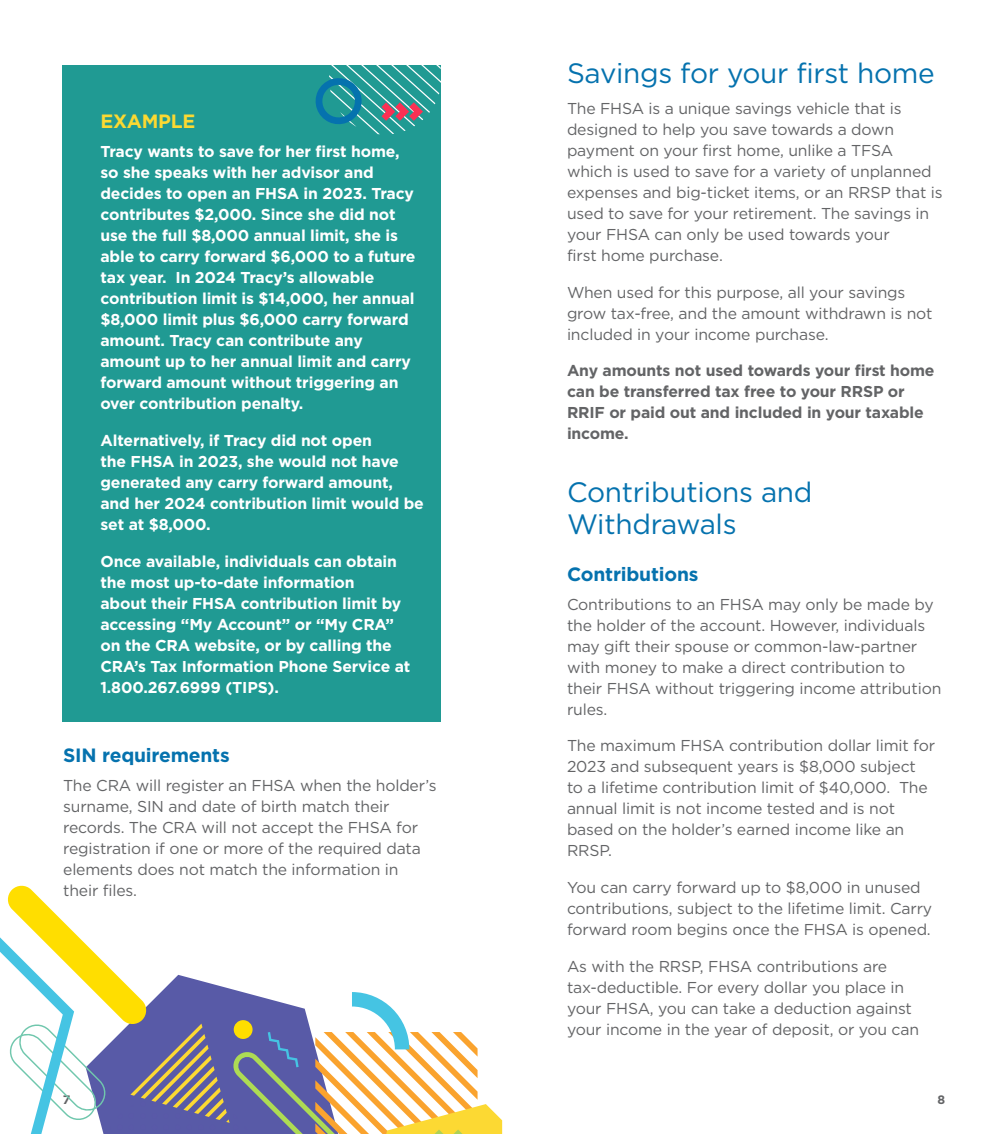
<style>
.page{position:relative;width:1008px;height:1134px;background:#fff}
.page>*{position:absolute;margin:0;border:0;box-sizing:border-box;transform-origin:0 0}
.t1{font:28px/31.5px "Gotham";letter-spacing:-.01em;color:#0572ae}
.t2{font:700 19.25px "Gotham";letter-spacing:-.01em;color:#0572ae}
.t3{font:700 19.25px "Gotham";letter-spacing:-.01em;color:#fbd932}
.t4{font:15.75px/21px "Gotham";letter-spacing:-.01em;color:#636466}
.t5{font:700 15.75px/21px "Gotham";letter-spacing:-.01em;color:#fff}
.t6{font:700 15.75px/21px "Gotham";letter-spacing:-.01em;color:#636466}
.t7{font:700 12.25px "Gotham";color:#636466}
</style>
<div class="page">
<div style="left:63px;top:65px;width:378px;height:657px;background:#209a93"></div>
<svg style="left:315px;top:65px;width:126px;height:69px"></svg>
<svg style="left:0;top:885px;width:502px;height:249px"></svg>
<p class="t3" style="left:100px;top:109px;width:97px">EXAMPLE</p>
<p class="t5" style="left:100px;top:141px;width:317px">Tracy wants to save for her first home, so she speaks with her advisor and decides to open an FHSA in 2023. Tracy contributes $2,000. Since she did not use the full $8,000 annual limit, she is able to carry forward $6,000 to a future tax year. In 2024 Tracy’s allowable contribution limit is $14,000, her annual $8,000 limit plus $6,000 carry forward amount. Tracy can contribute any amount up to her annual limit and carry forward amount without triggering an over contribution penalty.</p>
<p class="t5" style="left:100px;top:430px;width:325px">Alternatively, if Tracy did not open<br>the FHSA in 2023, she would not have generated any carry forward amount, and her 2024 contribution limit would be set at $8,000.</p>
<p class="t5" style="left:100px;top:550px;width:311px">Once available, individuals can obtain the most up-to-date information<br>about their FHSA contribution limit by accessing “My Account” or “My CRA” on the CRA website, or by calling the CRA’s Tax Information Phone Service at 1.800.267.6999 (TIPS).</p>
<p class="t2" style="left:63px;top:742px;width:168px">SIN requirements</p>
<p class="t4" style="left:63px;top:774px;width:375px">The CRA will register an FHSA when the holder’s surname, SIN and date of birth match their records. The CRA will not accept the FHSA for registration if one or more of the required data elements does not match the information in their files.</p>
<h1 class="t1" style="left:567px;top:57px;width:369px">Savings for your first home</h1>
<p class="t4" style="left:567px;top:98px;width:377px">The FHSA is a unique savings vehicle that is designed to help you save towards a down payment on your first home, unlike a TFSA which is used to save for a variety of unplanned expenses and big-ticket items, or an RRSP that is used to save for your retirement. The savings in your FHSA can only be used towards your<br>first home purchase.</p>
<p class="t4" style="left:567px;top:281px;width:367px">When used for this purpose, all your savings grow tax-free, and the amount withdrawn is not included in your income purchase.</p>
<p class="t6" style="left:567px;top:360px;width:369px">Any amounts not used towards your first home can be transferred tax free to your RRSP or RRIF or paid out and included in your taxable income.</p>
<h1 class="t1" style="left:567px;top:476px;width:247px">Contributions and<br>Withdrawals</h1>
<p class="t2" style="left:567px;top:561px;width:133px">Contributions</p>
<p class="t4" style="left:567px;top:593px;width:376px">Contributions to an FHSA may only be made by the holder of the account. However, individuals may gift their spouse or common-law-partner with money to make a direct contribution to their FHSA without triggering income attribution rules.</p>
<p class="t4" style="left:567px;top:735px;width:370px">The maximum FHSA contribution dollar limit for 2023 and subsequent years is $8,000 subject to a lifetime contribution limit of $40,000. The annual limit is not income tested and is not based on the holder’s earned income like an RRSP.</p>
<p class="t4" style="left:567px;top:877px;width:367px">You can carry forward up to $8,000 in unused contributions, subject to the lifetime limit. Carry forward room begins once the FHSA is opened.</p>
<p class="t4" style="left:567px;top:955px;width:354px">As with the RRSP, FHSA contributions are tax-deductible. For every dollar you place in your FHSA, you can take a deduction against your income in the year of deposit, or you can</p>
<p class="t7" style="left:63px;top:1091px;width:9px">7</p>
<p class="t7" style="left:937px;top:1091px;width:9px">8</p>
</div>
